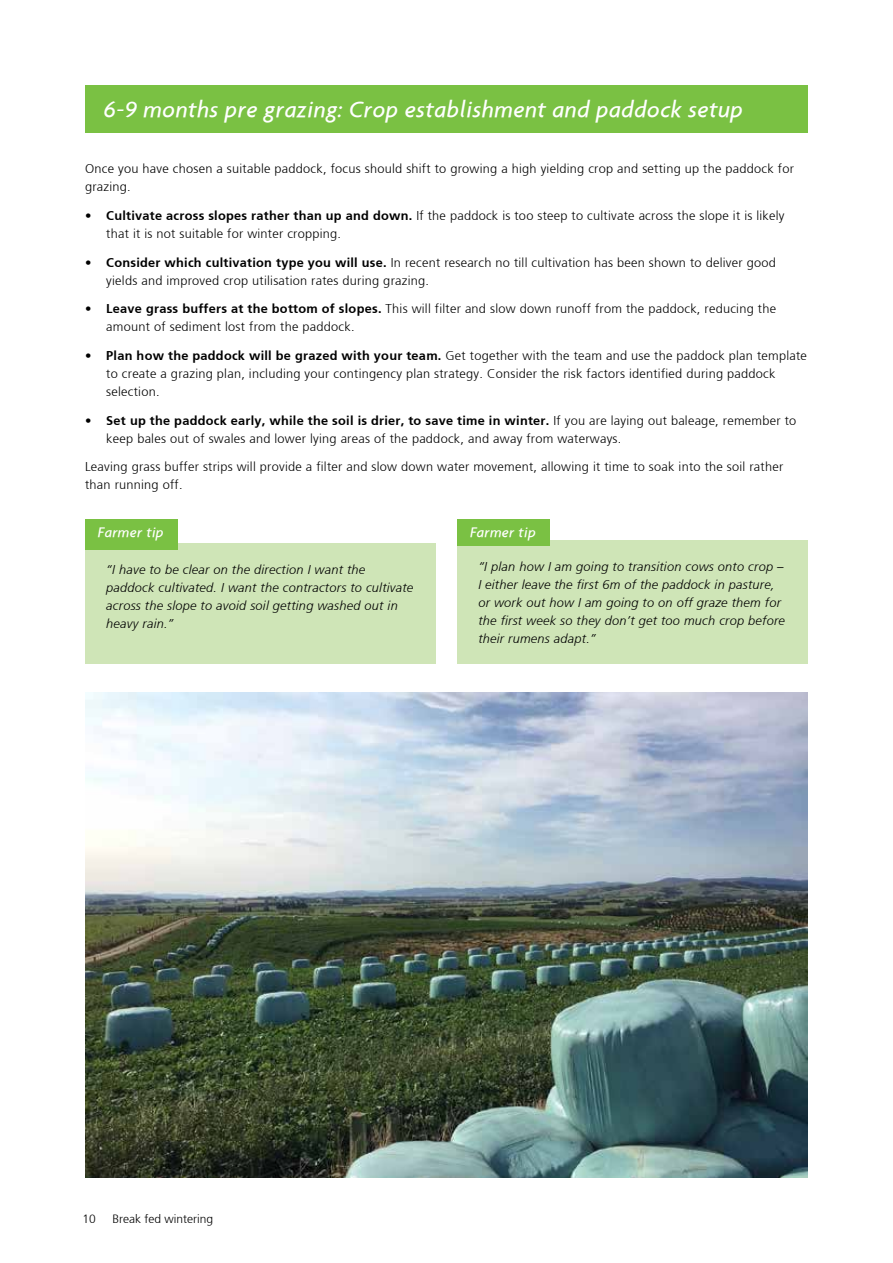
<style>
.page{position:relative;width:893px;height:1263px;background:#fff}
.page>*{position:absolute;margin:0;border:0;box-sizing:border-box;transform-origin:0 0}
.t1{font:italic 500 24px "Agenda";letter-spacing:.02em;color:#fff}
.t2{font:italic 500 15px "Agenda";letter-spacing:.02em;color:#fff}
.t3{font:300 12.75px/18px "Frutiger";letter-spacing:.02em;color:#000}
.t4{font:italic 300 12.75px/18px "Frutiger";letter-spacing:.02em;color:#000}
.t5{font:300 12px "Frutiger";color:#000}
.s1{font-weight:700}
</style>
<div class="page">
<div style="left:85px;top:543px;width:351px;height:121px;background:#cfe5b7"></div>
<div style="left:85px;top:520px;width:93px;height:30px;background:#7ac143"></div>
<div style="left:457px;top:540px;width:351px;height:124px;background:#cfe5b7"></div>
<div style="left:457px;top:520px;width:93px;height:26px;background:#7ac143"></div>
<div style="left:85px;top:85px;width:723px;height:48px;background:#7ac143"></div>
<img style="left:85px;top:693px;width:723px;height:485px">
<h1 class="t1" style="left:104px;top:94px;width:641px">6-9 months pre grazing: Crop establishment and paddock setup</h1>
<p class="t3" style="left:85px;top:160px;width:710px">Once you have chosen a suitable paddock, focus should shift to growing a high yielding crop and setting up the paddock for grazing.</p>
<p class="t3" style="left:106px;top:207px;width:680px;text-indent:-21px"><span class="s1">• Cultivate across slopes rather than up and down.</span> If the paddock is too steep to cultivate across the slope it is likely that it is not suitable for winter cropping.</p>
<p class="t3" style="left:106px;top:253px;width:671px;text-indent:-21px"><span class="s1">• Consider which cultivation type you will use.</span> In recent research no till cultivation has been shown to deliver good yields and improved crop utilisation rates during grazing.</p>
<p class="t3" style="left:106px;top:300px;width:671px;text-indent:-21px"><span class="s1">• Leave grass buffers at the bottom of slopes.</span> This will filter and slow down runoff from the paddock, reducing the amount of sediment lost from the paddock.</p>
<p class="t3" style="left:106px;top:347px;width:702px;text-indent:-21px"><span class="s1">• Plan how the paddock will be grazed with your team.</span> Get together with the team and use the paddock plan template to create a grazing plan, including your contingency plan strategy. Consider the risk factors identified during paddock selection.</p>
<p class="t3" style="left:106px;top:411px;width:691px;text-indent:-21px"><span class="s1">• Set up the paddock early, while the soil is drier, to save time in winter.</span> If you are laying out baleage, remember to keep bales out of swales and lower lying areas of the paddock, and away from waterways.</p>
<p class="t3" style="left:85px;top:458px;width:700px">Leaving grass buffer strips will provide a filter and slow down water movement, allowing it time to soak into the soil rather than running off.</p>
<p class="t2" style="left:98px;top:523px;width:67px">Farmer tip</p>
<p class="t4" style="left:106px;top:560px;width:309px">“I have to be clear on the direction I want the paddock cultivated. I want the contractors to cultivate across the slope to avoid soil getting washed out in heavy rain.”</p>
<p class="t2" style="left:470px;top:523px;width:67px">Farmer tip</p>
<p class="t4" style="left:478px;top:557px;width:308px">“I plan how I am going to transition cows onto crop – I either leave the first 6m of the paddock in pasture, or work out how I am going to on off graze them for the first week so they don’t get too much crop before their rumens adapt.”</p>
<p class="t5" style="left:82px;top:1212px;width:15px">10</p>
<p class="t5" style="left:112px;top:1212px;width:102px">Break fed wintering</p>
</div>
